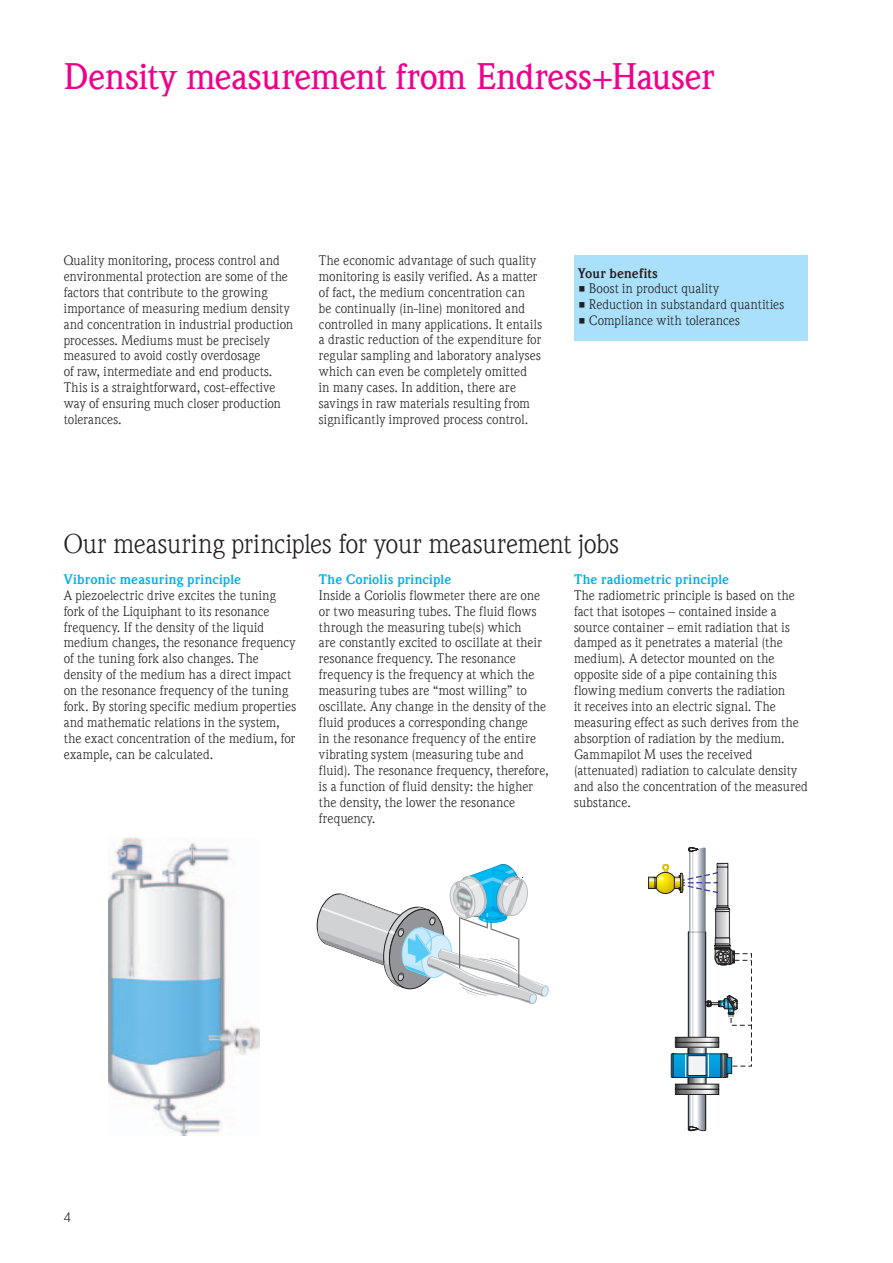
<style>
.page{position:relative;width:893px;height:1263px;background:#fff}
.page>*{position:absolute;margin:0;border:0;box-sizing:border-box;transform-origin:0 0}
.t1{font:500 36px "E+H Weidemann Com";letter-spacing:-.015em;color:#ed028c}
.t2{font:27px "E+H Weidemann Com";color:#231f20}
.t3{font:13.5px/15.9px "E+H Weidemann Com";letter-spacing:.01em;color:#231f20}
.t4{font:700 13.5px "E+H Weidemann Com";letter-spacing:.01em;color:#00aeef}
.t5{font:700 13.5px "E+H Weidemann Com";letter-spacing:.01em;color:#231f20}
</style>
<div class="page">
<svg style="left:648px;top:847px;width:104px;height:285px"></svg>
<svg style="left:317px;top:864px;width:231px;height:140px"></svg>
<img style="left:109px;top:838px;width:151px;height:297px">
<div style="left:574px;top:255px;width:234px;height:85px;background:#aae0f9"></div>
<h1 class="t1" style="left:64px;top:64px;width:652px">Density measurement from Endress+Hauser</h1>
<p class="t3" style="left:64px;top:253px;width:231px">Quality monitoring, process control and environmental protection are some of the factors that contribute to the growing importance of measuring medium density and concentration in industrial production processes. Mediums must be precisely measured to avoid costly overdosage<br>of raw, intermediate and end products.<br>This is a straightforward, cost-effective way of ensuring much closer production tolerances.</p>
<p class="t3" style="left:319px;top:253px;width:225px">The economic advantage of such quality monitoring is easily verified. As a matter of fact, the medium concentration can<br>be continually (in-line) monitored and controlled in many applications. It entails a drastic reduction of the expenditure for regular sampling and laboratory analyses which can even be completely omitted<br>in many cases. In addition, there are savings in raw materials resulting from significantly improved process control.</p>
<p class="t5" style="left:578px;top:268px;width:81px">Your benefits</p>
<p class="t3" style="left:578px;top:282px;width:142px">• Boost in product quality</p>
<p class="t3" style="left:578px;top:298px;width:207px">• Reduction in substandard quantities</p>
<p class="t3" style="left:578px;top:314px;width:163px">• Compliance with tolerances</p>
<h2 class="t2" style="left:64px;top:534px;width:557px">Our measuring principles for your measurement jobs</h2>
<p class="t4" style="left:64px;top:574px;width:179px">Vibronic measuring principle</p>
<p class="t3" style="left:64px;top:588px;width:234px">A piezoelectric drive excites the tuning fork of the Liquiphant to its resonance frequency. If the density of the liquid medium changes, the resonance frequency of the tuning fork also changes. The density of the medium has a direct impact on the resonance frequency of the tuning fork. By storing specific medium properties and mathematic relations in the system, the exact concentration of the medium, for example, can be calculated.</p>
<p class="t4" style="left:319px;top:574px;width:134px">The Coriolis principle</p>
<p class="t3" style="left:319px;top:588px;width:231px">Inside a Coriolis flowmeter there are one or two measuring tubes. The fluid flows through the measuring tube(s) which<br>are constantly excited to oscillate at their resonance frequency. The resonance frequency is the frequency at which the measuring tubes are “most willing” to oscillate. Any change in the density of the fluid produces a corresponding change<br>in the resonance frequency of the entire vibrating system (measuring tube and fluid). The resonance frequency, therefore, is a function of fluid density: the higher the density, the lower the resonance frequency.</p>
<p class="t4" style="left:574px;top:574px;width:157px">The radiometric principle</p>
<p class="t3" style="left:574px;top:588px;width:235px">The radiometric principle is based on the fact that isotopes – contained inside a source container – emit radiation that is damped as it penetrates a material (the medium). A detector mounted on the opposite side of a pipe containing this flowing medium converts the radiation<br>it receives into an electric signal. The measuring effect as such derives from the absorption of radiation by the medium.<br>Gammapilot M uses the received (attenuated) radiation to calculate density and also the concentration of the measured substance.</p>
<p class="t3" style="left:64px;top:1210px;width:9px">4</p>
</div>
